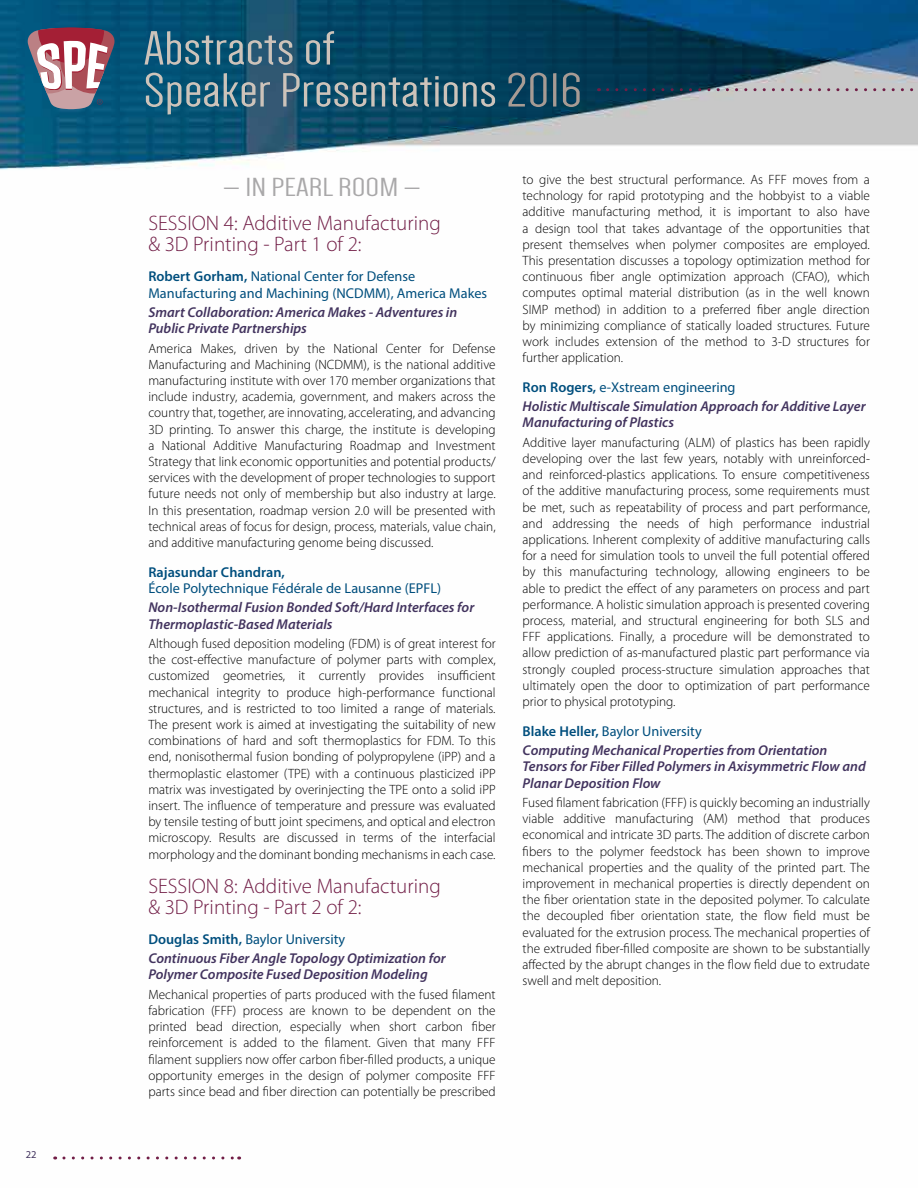
<style>
.page{position:relative;width:918px;height:1188px;background:#fff}
.page>*{position:absolute;margin:0;border:0;box-sizing:border-box;transform-origin:0 0}
.t1{font:49.5px/42px "Dense";color:#cdc3ba;scale:1.3 1}
.t2{font:27px "Dense";color:#a9a8a9;scale:1.46 1}
.t3{font:300 21px/21px "Myriad Pro";color:#711d46}
.t4{font:italic 600 14.25px/16.5px "Myriad Pro";color:#42335e}
.t5{font:14.25px/16.5px "Myriad Pro";color:#004e7d}
.t6{font:600 14.25px "Myriad Pro";color:#004e7d}
.t7{font:300 13.5px/16.2px "Myriad Pro";color:#000;text-align:justify}
.t8{font:10.5px "Myriad Pro";color:#42335e}
.s1{color:#a79b94}
.s2{font-weight:600}
.s3{font-style:normal;color:#004e7d}
.s4{font-weight:400;font-style:normal;color:#004e7d}
</style>
<div class="page">
<img style="left:0;top:0;width:918px;height:1160px">
<svg style="left:27px;top:27px;width:88px;height:82px"></svg>
<svg style="left:64px;top:1156px;width:176px;height:4px"></svg>
<svg style="left:608px;top:88px;width:310px;height:3px"></svg>
<p class="t8" style="left:26px;top:1148px;width:12px">22</p>
<h1 class="t1" style="left:144px;top:28px;width:339px">Abstracts of<br>Speaker Presentations<span class="s1">2016</span></h1>
<h2 class="t2" style="left:223px;top:174px;width:137px">— IN PEARL ROOM —</h2>
<h3 class="t3" style="left:148px;top:213px;width:294px">SESSION 4: Additive Manufacturing &amp; 3D Printing - Part 1 of 2:</h3>
<p class="t5" style="left:148px;top:268px;width:340px"><span class="s2">Robert Gorham,</span> National Center for Defense<br>Manufacturing and Machining (NCDMM), America Makes</p>
<p class="t4" style="left:148px;top:303px;width:310px">Smart Collaboration: America Makes - Adventures in<br>Public Private Partnerships</p>
<p class="t7" style="left:148px;top:340px;width:349px">America Makes, driven by the National Center for Defense Manufacturing and Machining (NCDMM), is the national additive manufacturing institute with over 170 member organizations that include industry, academia, government, and makers across the country that, together, are innovating, accelerating, and advancing 3D printing. To answer this charge, the institute is developing a National Additive Manufacturing Roadmap and Investment Strategy that link economic opportunities and potential products/ services with the development of proper technologies to support future needs not only of membership but also industry at large.<br>In this presentation, roadmap version 2.0 will be presented with technical areas of focus for design, process, materials, value chain, and additive manufacturing genome being discussed.</p>
<p class="t6" style="left:148px;top:563px;width:138px">Rajasundar Chandran,</p>
<p class="t5" style="left:148px;top:580px;width:294px">École Polytechnique Fédérale de Lausanne (EPFL)</p>
<p class="t4" style="left:148px;top:599px;width:327px">Non-Isothermal Fusion Bonded Soft/Hard Interfaces for<br>Thermoplastic-Based Materials</p>
<p class="t7" style="left:148px;top:635px;width:349px">Although fused deposition modeling (FDM) is of great interest for the cost-effective manufacture of polymer parts with complex, customized geometries, it currently provides insufficient mechanical integrity to produce high-performance functional structures, and is restricted to too limited a range of materials.<br>The present work is aimed at investigating the suitability of new combinations of hard and soft thermoplastics for FDM. To this end, nonisothermal fusion bonding of polypropylene (iPP) and a thermoplastic elastomer (TPE) with a continuous plasticized iPP matrix was investigated by overinjecting the TPE onto a solid iPP insert. The influence of temperature and pressure was evaluated by tensile testing of butt joint specimens, and optical and electron microscopy. Results are discussed in terms of the interfacial morphology and the dominant bonding mechanisms in each case.</p>
<h3 class="t3" style="left:148px;top:875px;width:294px">SESSION 8: Additive Manufacturing &amp; 3D Printing - Part 2 of 2:</h3>
<p class="t4" style="left:148px;top:930px;width:299px;line-height:18.6px"><span class="s3">Douglas Smith,</span> <span class="s4">Baylor University<br></span>Continuous Fiber Angle Topology Optimization for</p>
<p class="t4" style="left:148px;top:966px;width:281px">Polymer Composite Fused Deposition Modeling</p>
<p class="t7" style="left:148px;top:986px;width:349px">Mechanical properties of parts produced with the fused filament fabrication (FFF) process are known to be dependent on the printed bead direction, especially when short carbon fiber reinforcement is added to the filament. Given that many FFF filament suppliers now offer carbon fiber-filled products, a unique opportunity emerges in the design of polymer composite FFF parts since bead and fiber direction can potentially be prescribed</p>
<p class="t7" style="left:523px;top:171px;width:349px">to give the best structural performance. As FFF moves from a technology for rapid prototyping and the hobbyist to a viable additive manufacturing method, it is important to also have a design tool that takes advantage of the opportunities that present themselves when polymer composites are employed.<br>This presentation discusses a topology optimization method for continuous fiber angle optimization approach (CFAO), which computes optimal material distribution (as in the well known SIMP method) in addition to a preferred fiber angle direction by minimizing compliance of statically loaded structures. Future work includes extension of the method to 3-D structures for further application.</p>
<p class="t4" style="left:523px;top:378px;width:345px;line-height:18.6px"><span class="s3">Ron Rogers,</span> <span class="s4">e-Xstream engineering<br></span>Holistic Multiscale Simulation Approach for Additive Layer</p>
<p class="t4" style="left:523px;top:414px;width:153px">Manufacturing of Plastics</p>
<p class="t7" style="left:523px;top:434px;width:349px">Additive layer manufacturing (ALM) of plastics has been rapidly developing over the last few years, notably with unreinforced&shy;and reinforced-plastics applications. To ensure competitiveness of the additive manufacturing process, some requirements must be met, such as repeatability of process and part performance, and addressing the needs of high performance industrial applications. Inherent complexity of additive manufacturing calls for a need for simulation tools to unveil the full potential offered by this manufacturing technology, allowing engineers to be able to predict the effect of any parameters on process and part performance. A holistic simulation approach is presented covering process, material, and structural engineering for both SLS and FFF applications. Finally, a procedure will be demonstrated to allow prediction of as-manufactured plastic part performance via strongly coupled process-structure simulation approaches that ultimately open the door to optimization of part performance prior to physical prototyping.</p>
<p class="t4" style="left:523px;top:722px;width:306px;line-height:18.6px"><span class="s3">Blake Heller,</span> <span class="s4">Baylor University<br></span>Computing Mechanical Properties from Orientation</p>
<p class="t4" style="left:523px;top:758px;width:345px">Tensors for Fiber Filled Polymers in Axisymmetric Flow and<br>Planar Deposition Flow</p>
<p class="t7" style="left:523px;top:794px;width:349px">Fused filament fabrication (FFF) is quickly becoming an industrially viable additive manufacturing (AM) method that produces economical and intricate 3D parts. The addition of discrete carbon fibers to the polymer feedstock has been shown to improve mechanical properties and the quality of the printed part. The improvement in mechanical properties is directly dependent on the fiber orientation state in the deposited polymer. To calculate the decoupled fiber orientation state, the flow field must be evaluated for the extrusion process. The mechanical properties of the extruded fiber-filled composite are shown to be substantially affected by the abrupt changes in the flow field due to extrudate swell and melt deposition.</p>
</div>
